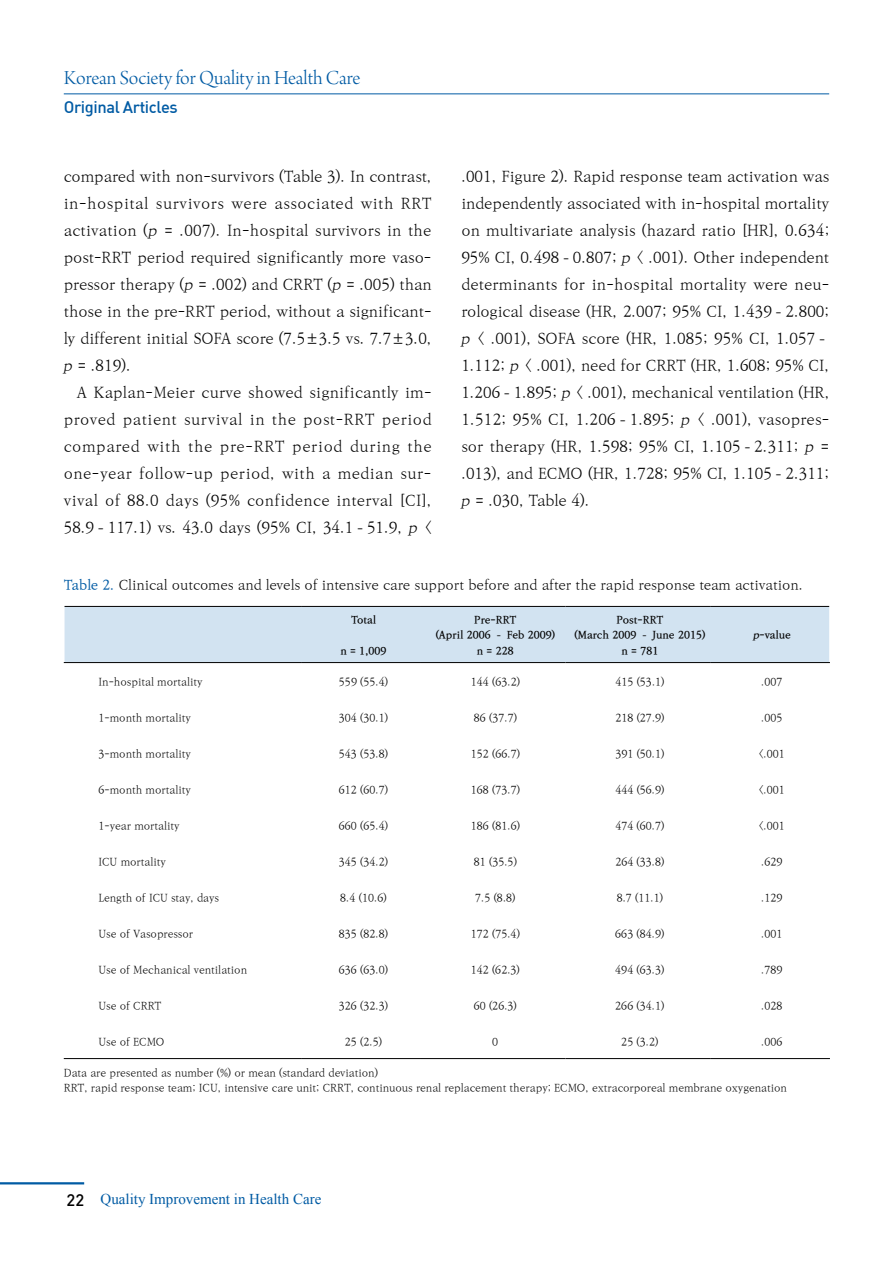
<style>
.page{position:relative;width:893px;height:1263px;background:#fff}
.page>*{position:absolute;margin:0;border:0;box-sizing:border-box;transform-origin:0 0}
.t1{font:21px "Arno Pro Light Display";color:#005ba4}
.t2{font:16.5px "Dinmed";letter-spacing:-.025em;color:#005ba4}
.t3{font:15px/27px "Ko Pub Batang PL";color:#000;text-align:justify}
.t4{font:15px "Times New Roman";color:#005ba4}
.t5{font:13.5px "Ko Pub Batang PL";color:#000}
.t6{font:10.5px/15px "Ko Pub Batang PL";color:#000}
.t7{font:10.5px/15.6px "Ko Pub Batang PB";color:#000;text-align:center}
.s1{font-style:italic}
.s2{font-family:"Ko Pub Batang PM";color:#005ba4}
.s3{font-family:"Dinmed";font-size:16.5px;color:#000}
</style>
<div class="page">
<hr style="left:0;top:1182px;width:84px;height:2px;background:#005ba4">
<hr style="left:64px;top:93px;width:765px;height:1px;background:#005ba4">
<div style="left:65px;top:607px;width:764px;height:55px;background:#d2e3f1"></div>
<hr style="left:65px;top:606px;width:237px;height:1px;background:#000">
<hr style="left:302px;top:606px;width:119px;height:1px;background:#000">
<hr style="left:421px;top:606px;width:145px;height:1px;background:#000">
<hr style="left:566px;top:606px;width:144px;height:1px;background:#000">
<hr style="left:710px;top:606px;width:119px;height:1px;background:#000">
<hr style="left:64px;top:662px;width:238px;height:1px;background:#000">
<hr style="left:302px;top:662px;width:119px;height:1px;background:#000">
<hr style="left:421px;top:662px;width:145px;height:1px;background:#000">
<hr style="left:566px;top:662px;width:144px;height:1px;background:#000">
<hr style="left:710px;top:662px;width:120px;height:1px;background:#000">
<hr style="left:64px;top:1058px;width:238px;height:1px;background:#000">
<hr style="left:302px;top:1058px;width:119px;height:1px;background:#000">
<hr style="left:421px;top:1058px;width:145px;height:1px;background:#000">
<hr style="left:566px;top:1058px;width:144px;height:1px;background:#000">
<hr style="left:710px;top:1058px;width:120px;height:1px;background:#000">
<h1 class="t1" style="left:64px;top:66px;width:298px">Korean Society for Quality in Health Care</h1>
<p class="t2" style="left:64px;top:96px;width:116px">Original Articles</p>
<p class="t3" style="left:63px;top:164px;width:370px">compared with non-survivors (Table 3). In contrast, in-hospital survivors were associated with RRT activation (<span class="s1">p</span> = .007). In-hospital survivors in the post-RRT period required significantly more vaso&shy;pressor therapy (<span class="s1">p</span> = .002) and CRRT (<span class="s1">p</span> = .005) than those in the pre-RRT period, without a significant&shy;ly different initial SOFA score (7.5±3.5 vs. 7.7±3.0, <span class="s1">p</span> = .819).</p>
<p class="t3" style="left:64px;top:380px;width:369px;text-indent:13px">A Kaplan-Meier curve showed significantly im&shy;proved patient survival in the post-RRT period compared with the pre-RRT period during the one-year follow-up period, with a median sur&shy;vival of 88.0 days (95% confidence interval [CI], 58.9–117.1) vs. 43.0 days (95% CI, 34.1–51.9, <span class="s1">p</span> &lt;</p>
<p class="t3" style="left:461px;top:164px;width:370px">.001, Figure 2). Rapid response team activation was independently associated with in-hospital mortality on multivariate analysis (hazard ratio [HR], 0.634; 95% CI, 0.498–0.807; <span class="s1">p</span> &lt; .001). Other independent determinants for in-hospital mortality were neu&shy;rological disease (HR, 2.007; 95% CI, 1.439–2.800; <span class="s1">p</span> &lt; .001), SOFA score (HR, 1.085; 95% CI, 1.057– 1.112; <span class="s1">p</span> &lt; .001), need for CRRT (HR, 1.608; 95% CI, 1.206–1.895; <span class="s1">p</span> &lt; .001), mechanical ventilation (HR, 1.512; 95% CI, 1.206–1.895; <span class="s1">p</span> &lt; .001), vasopres&shy;sor therapy (HR, 1.598; 95% CI, 1.105–2.311; <span class="s1">p</span> = .013), and ECMO (HR, 1.728; 95% CI, 1.105–2.311; <span class="s1">p</span> = .030, Table 4).</p>
<p class="t5" style="left:64px;top:577px;width:741px"><span class="s2">Table 2.</span> Clinical outcomes and levels of intensive care support before and after the rapid response team activation.</p>
<p class="t7" style="left:351px;top:612px;width:27px">Total</p>
<p class="t7" style="left:340px;top:643px;width:48px">n = 1,009</p>
<p class="t7" style="left:436px;top:612px;width:121px">Pre-RRT<br>(April 2006 – Feb 2009) n = 228</p>
<p class="t7" style="left:575px;top:612px;width:132px">Post-RRT<br>(March 2009 – June 2015) n = 781</p>
<p class="t7" style="left:753px;top:628px;width:40px"><span class="s1">p</span>-value</p>
<p class="t6" style="left:99px;top:674px;width:106px">In-hospital mortality</p>
<p class="t6" style="left:339px;top:674px;width:51px">559 (55.4)</p>
<p class="t6" style="left:471px;top:674px;width:51px">144 (63.2)</p>
<p class="t6" style="left:615px;top:674px;width:51px">415 (53.1)</p>
<p class="t6" style="left:761px;top:674px;width:23px">.007</p>
<p class="t6" style="left:99px;top:710px;width:94px">1-month mortality</p>
<p class="t6" style="left:339px;top:710px;width:51px">304 (30.1)</p>
<p class="t6" style="left:474px;top:710px;width:45px">86 (37.7)</p>
<p class="t6" style="left:615px;top:710px;width:51px">218 (27.9)</p>
<p class="t6" style="left:761px;top:710px;width:23px">.005</p>
<p class="t6" style="left:99px;top:746px;width:94px">3-month mortality</p>
<p class="t6" style="left:339px;top:746px;width:51px">543 (53.8)</p>
<p class="t6" style="left:471px;top:746px;width:51px">152 (66.7)</p>
<p class="t6" style="left:615px;top:746px;width:51px">391 (50.1)</p>
<p class="t6" style="left:759px;top:746px;width:28px">&lt;.001</p>
<p class="t6" style="left:99px;top:782px;width:94px">6-month mortality</p>
<p class="t6" style="left:339px;top:782px;width:51px">612 (60.7)</p>
<p class="t6" style="left:471px;top:782px;width:51px">168 (73.7)</p>
<p class="t6" style="left:615px;top:782px;width:51px">444 (56.9)</p>
<p class="t6" style="left:758px;top:782px;width:28px">&lt;.001</p>
<p class="t6" style="left:99px;top:818px;width:83px">1-year mortality</p>
<p class="t6" style="left:339px;top:818px;width:51px">660 (65.4)</p>
<p class="t6" style="left:471px;top:818px;width:51px">186 (81.6)</p>
<p class="t6" style="left:615px;top:818px;width:51px">474 (60.7)</p>
<p class="t6" style="left:758px;top:818px;width:28px">&lt;.001</p>
<p class="t6" style="left:98px;top:854px;width:69px">ICU mortality</p>
<p class="t6" style="left:339px;top:854px;width:51px">345 (34.2)</p>
<p class="t6" style="left:474px;top:854px;width:45px">81 (35.5)</p>
<p class="t6" style="left:615px;top:854px;width:51px">264 (33.8)</p>
<p class="t6" style="left:761px;top:854px;width:23px">.629</p>
<p class="t6" style="left:98px;top:890px;width:122px">Length of ICU stay, days</p>
<p class="t6" style="left:340px;top:890px;width:48px">8.4 (10.6)</p>
<p class="t6" style="left:475px;top:890px;width:42px">7.5 (8.8)</p>
<p class="t6" style="left:617px;top:890px;width:48px">8.7 (11.1)</p>
<p class="t6" style="left:761px;top:890px;width:23px">.129</p>
<p class="t6" style="left:98px;top:926px;width:96px">Use of Vasopressor</p>
<p class="t6" style="left:339px;top:926px;width:51px">835 (82.8)</p>
<p class="t6" style="left:471px;top:926px;width:51px">172 (75.4)</p>
<p class="t6" style="left:615px;top:926px;width:51px">663 (84.9)</p>
<p class="t6" style="left:761px;top:926px;width:23px">.001</p>
<p class="t6" style="left:98px;top:962px;width:150px">Use of Mechanical ventilation</p>
<p class="t6" style="left:339px;top:962px;width:51px">636 (63.0)</p>
<p class="t6" style="left:471px;top:962px;width:51px">142 (62.3)</p>
<p class="t6" style="left:615px;top:962px;width:51px">494 (63.3)</p>
<p class="t6" style="left:761px;top:962px;width:23px">.789</p>
<p class="t6" style="left:98px;top:998px;width:64px">Use of CRRT</p>
<p class="t6" style="left:339px;top:998px;width:51px">326 (32.3)</p>
<p class="t6" style="left:474px;top:998px;width:45px">60 (26.3)</p>
<p class="t6" style="left:615px;top:998px;width:51px">266 (34.1)</p>
<p class="t6" style="left:761px;top:998px;width:23px">.028</p>
<p class="t6" style="left:98px;top:1034px;width:67px">Use of ECMO</p>
<p class="t6" style="left:345px;top:1034px;width:39px">25 (2.5)</p>
<p class="t6" style="left:492px;top:1034px;width:8px">0</p>
<p class="t6" style="left:621px;top:1034px;width:39px">25 (3.2)</p>
<p class="t6" style="left:761px;top:1034px;width:23px">.006</p>
<p class="t6" style="left:64px;top:1066px;width:725px">Data are presented as number (%) or mean (standard deviation)<br>RRT, rapid response team; ICU, intensive care unit; CRRT, continuous renal replacement therapy; ECMO, extracorporeal membrane oxygenation</p>
<p class="t4" style="left:67px;top:1189px;width:256px"><span class="s3">22</span> Quality Improvement in Health Care</p>
</div>
